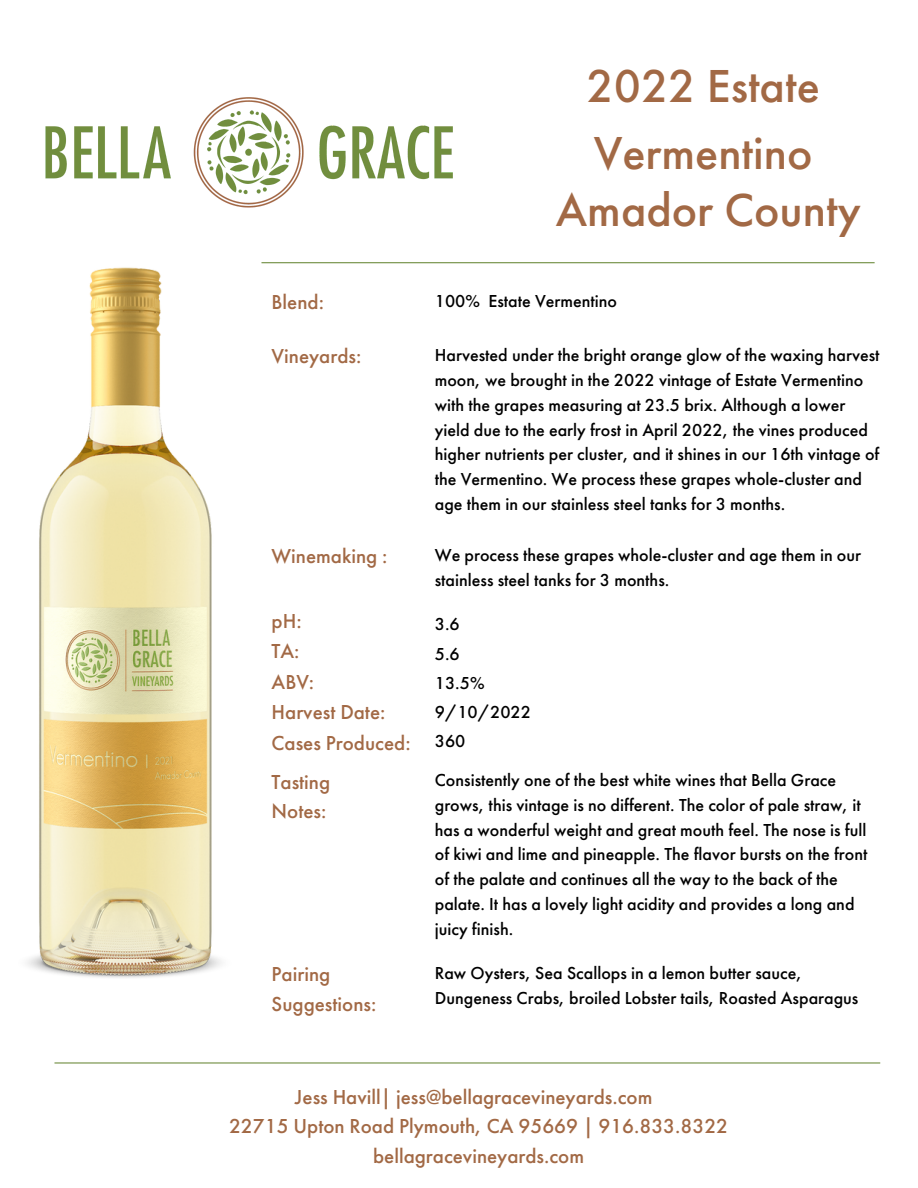
<style>
.page{position:relative;width:918px;height:1188px;background:#fff}
.page>*{position:absolute;margin:0;border:0;box-sizing:border-box;transform-origin:0 0}
.t1{font:500 48px/66.3px "Futura PT";color:#a26945}
.t2{font:500 21px/29.2px "Futura PT";color:#a26945}
.t3{font:500 18px/24.8px "Futura PT";color:#000}
</style>
<div class="page">
<hr style="left:261px;top:262px;width:614px;height:1px;background:#708e41">
<hr style="left:54px;top:1062px;width:826px;height:2px;background:#708e41">
<img style="left:45px;top:97px;width:408px;height:111px">
<img style="left:27px;top:267px;width:195px;height:711px">
<p class="t2" style="left:272px;top:289px;width:54px">Blend:</p>
<p class="t2" style="left:272px;top:343px;width:91px">Vineyards:</p>
<p class="t2" style="left:272px;top:543px;width:117px">Winemaking :</p>
<h1 class="t1" style="left:587px;top:57px;width:235px">2022 Estate<br>Vermentino</h1>
<h1 class="t1" style="left:556px;top:180px;width:307px">Amador County</h1>
<p class="t3" style="left:435px;top:290px;width:184px">100% Estate Vermentino</p>
<p class="t3" style="left:435px;top:344px;width:446px">Harvested under the bright orange glow of the waxing harvest moon, we brought in the 2022 vintage of Estate Vermentino with the grapes measuring at 23.5 brix. Although a lower yield due to the early frost in April 2022, the vines produced higher nutrients per cluster, and it shines in our 16th vintage of the Vermentino. We process these grapes whole-cluster and age them in our stainless steel tanks for 3 months.</p>
<p class="t3" style="left:435px;top:544px;width:428px">We process these grapes whole-cluster and age them in our stainless steel tanks for 3 months.</p>
<p class="t2" style="left:272px;top:607px;width:141px;line-height:30.3px">pH:<br>TA:<br>ABV:<br>Harvest Date:<br>Cases Produced:</p>
<p class="t3" style="left:435px;top:611px;width:98px;line-height:29.2px">3.6<br>5.6<br>13.5%<br>9/10/2022<br>360</p>
<p class="t2" style="left:272px;top:769px;width:60px">Tasting<br>Notes:</p>
<p class="t2" style="left:272px;top:961px;width:106px">Pairing<br>Suggestions:</p>
<p class="t3" style="left:435px;top:769px;width:434px">Consistently one of the best white wines that Bella Grace grows, this vintage is no different. The color of pale straw, it has a wonderful weight and great mouth feel. The nose is full of kiwi and lime and pineapple. The flavor bursts on the front of the palate and continues all the way to the back of the palate. It has a lovely light acidity and provides a long and juicy finish.</p>
<p class="t3" style="left:435px;top:962px;width:425px">Raw Oysters, Sea Scallops in a lemon butter sauce,<br>Dungeness Crabs, broiled Lobster tails, Roasted Asparagus</p>
<p class="t2" style="left:229px;top:1084px;width:501px;text-align:center">Jess Havill| jess@bellagracevineyards.com<br>22715 Upton Road Plymouth, CA 95669 | 916.833.8322 bellagracevineyards.com</p>
</div>
